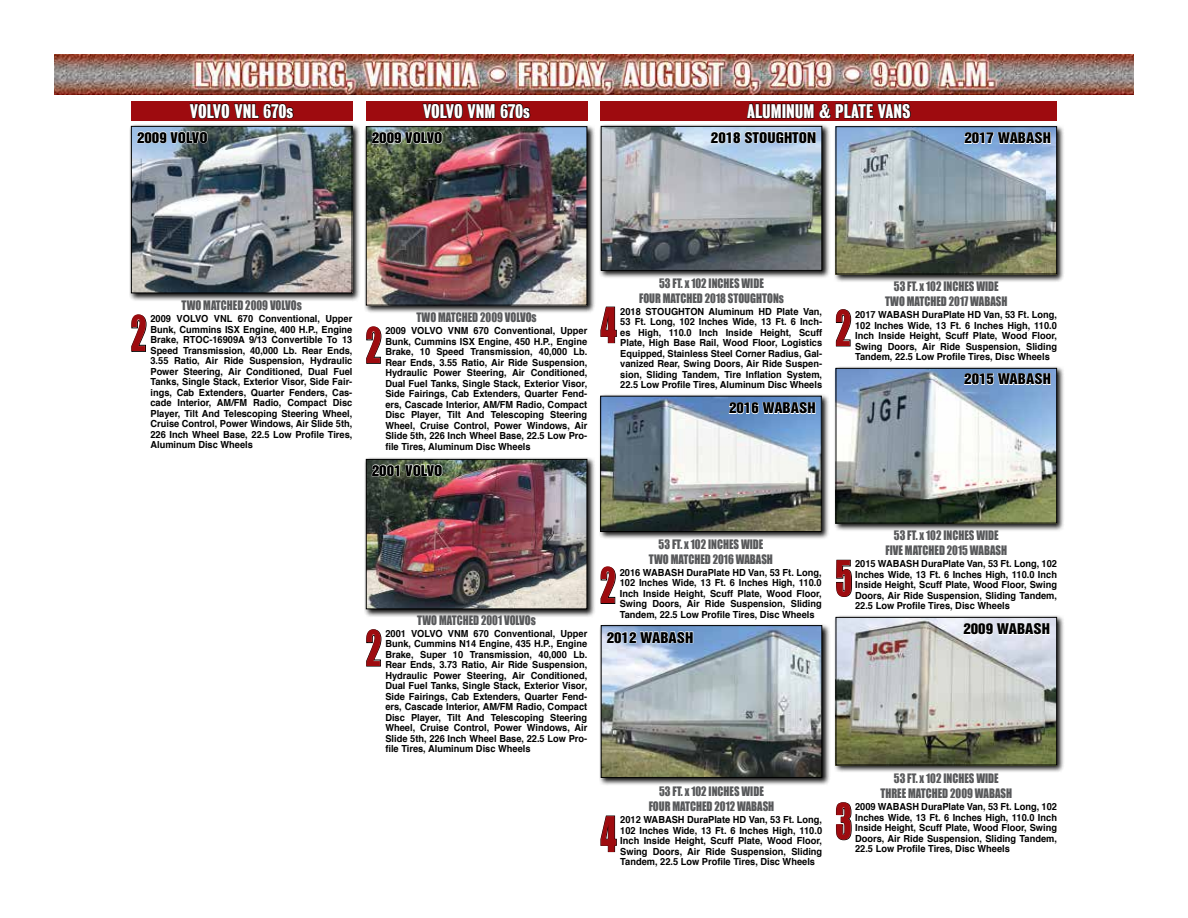
<style>
.page{position:relative;width:1188px;height:918px;background:#fff}
.page>*{position:absolute;margin:0;border:0;box-sizing:border-box;transform-origin:0 0}
.t1{font:45px "Impact";color:#9e0b0f;scale:.7 1}
.t2{font:18px "Bureau Grotesque One Seven";color:#fff;scale:1.05 1}
.t3{font:13.5px "Helvetica Inserat";color:#000;scale:1.1 1}
.t4{font:12px/15px "Impact";color:#58595b;text-align:center;scale:.9 1}
.t5{font:700 9.75px/10.5px "Helvetica";color:#000;text-align:justify;scale:.95 1}
</style>
<div class="page">
<img style="left:54px;top:54px;width:1080px;height:40px">
<div style="left:131px;top:101px;width:221px;height:20px;background:#9e0b0f"></div>
<div style="left:129px;top:124px;width:232px;height:178px;background:#000;opacity:.95"></div>
<img style="left:133px;top:128px;width:217px;height:163px">
<div style="left:131px;top:126px;width:221px;height:167px;border:1px solid #000"></div>
<img style="left:137px;top:86px;width:157px;height:69px">
<svg style="left:131px;top:314px;width:16px;height:38px"></svg>
<div style="left:364px;top:124px;width:232px;height:190px;background:#000;opacity:.95"></div>
<img style="left:368px;top:128px;width:217px;height:175px">
<div style="left:366px;top:126px;width:221px;height:179px;border:1px solid #000"></div>
<svg style="left:366px;top:326px;width:16px;height:38px"></svg>
<div style="left:364px;top:457px;width:232px;height:160px;background:#000;opacity:.95"></div>
<img style="left:368px;top:461px;width:217px;height:146px">
<div style="left:366px;top:459px;width:221px;height:150px;border:1px solid #000"></div>
<svg style="left:371px;top:464px;width:72px;height:25px;background:#6c7466"></svg>
<svg style="left:366px;top:629px;width:16px;height:38px"></svg>
<div style="left:366px;top:101px;width:221px;height:20px;background:#9e0b0f"></div>
<img style="left:371px;top:86px;width:160px;height:70px">
<div style="left:601px;top:101px;width:456px;height:20px;background:#9e0b0f"></div>
<img style="left:746px;top:81px;width:165px;height:38px">
<div style="left:599px;top:124px;width:231px;height:155px;background:#000;opacity:.95"></div>
<img style="left:603px;top:128px;width:217px;height:141px">
<div style="left:601px;top:126px;width:221px;height:145px;border:1px solid #000"></div>
<svg style="left:711px;top:131px;width:105px;height:13px"></svg>
<svg style="left:600px;top:306px;width:17px;height:37px"></svg>
<div style="left:834px;top:124px;width:231px;height:159px;background:#000;opacity:.95"></div>
<img style="left:838px;top:128px;width:217px;height:144px">
<div style="left:836px;top:126px;width:221px;height:148px;border:1px solid #000"></div>
<svg style="left:964px;top:124px;width:87px;height:38px;background:#a2bbdb"></svg>
<svg style="left:836px;top:309px;width:15px;height:38px"></svg>
<div style="left:598px;top:394px;width:232px;height:146px;background:#000;opacity:.95"></div>
<img style="left:602px;top:398px;width:218px;height:132px">
<div style="left:600px;top:396px;width:222px;height:136px;border:1px solid #000"></div>
<svg style="left:729px;top:394px;width:87px;height:30px;background:#84a4cd"></svg>
<svg style="left:600px;top:566px;width:16px;height:38px"></svg>
<div style="left:834px;top:366px;width:231px;height:166px;background:#000;opacity:.95"></div>
<img style="left:838px;top:370px;width:217px;height:151px">
<div style="left:836px;top:368px;width:221px;height:155px;border:1px solid #000"></div>
<svg style="left:964px;top:366px;width:87px;height:29px;background:#92aed1"></svg>
<svg style="left:836px;top:559px;width:16px;height:38px"></svg>
<div style="left:599px;top:623px;width:231px;height:163px;background:#000;opacity:.95"></div>
<img style="left:603px;top:627px;width:217px;height:149px">
<div style="left:601px;top:625px;width:221px;height:153px;border:1px solid #000"></div>
<svg style="left:606px;top:623px;width:88px;height:31px;background:#afc2dc"></svg>
<svg style="left:600px;top:815px;width:17px;height:37px"></svg>
<div style="left:834px;top:615px;width:231px;height:159px;background:#000;opacity:.95"></div>
<img style="left:838px;top:619px;width:217px;height:144px">
<div style="left:836px;top:617px;width:221px;height:148px;border:1px solid #000"></div>
<svg style="left:963px;top:615px;width:87px;height:30px"></svg>
<svg style="left:836px;top:802px;width:16px;height:39px"></svg>
<h2 class="t2" style="left:190px;top:101px;width:100px">VOLVO VNL 670s</h2>
<h3 class="t3" style="left:137px;top:129px;width:66px">2009 VOLVO</h3>
<h2 class="t2" style="left:423px;top:101px;width:103px">VOLVO VNM 670s</h2>
<h2 class="t2" style="left:747px;top:101px;width:157px">ALUMINUM &amp; PLATE VANS</h2>
<h3 class="t3" style="left:372px;top:130px;width:66px">2009 VOLVO</h3>
<h3 class="t3" style="left:711px;top:129px;width:97px">2018 STOUGHTON</h3>
<h3 class="t3" style="left:964px;top:130px;width:80px">2017 WABASH</h3>
<p class="t4" style="left:182px;top:298px;width:135px">TWO MATCHED 2009 VOLVOs</p>
<p class="t5" style="left:150px;top:314px;width:214px">2009 VOLVO VNL 670 Conventional, Upper Bunk, Cummins ISX Engine, 400 H.P., Engine Brake, RTOC-16909A 9/13 Convertible To 13<br>Speed Transmission, 40,000 Lb. Rear Ends, 3.55 Ratio, Air Ride Suspension, Hydraulic Power Steering, Air Conditioned, Dual Fuel Tanks, Single Stack, Exterior Visor, Side Fair&shy;ings, Cab Extenders, Quarter Fenders, Cas&shy;cade Interior, AM/FM Radio, Compact Disc Player, Tilt And Telescoping Steering Wheel, Cruise Control, Power Windows, Air Slide 5th, 226 Inch Wheel Base, 22.5 Low Profile Tires, Aluminum Disc Wheels</p>
<h1 class="t1" style="left:131px;top:299px;width:24px">2</h1>
<p class="t4" style="left:416px;top:310px;width:135px">TWO MATCHED 2009 VOLVOs</p>
<p class="t5" style="left:385px;top:326px;width:214px">2009 VOLVO VNM 670 Conventional, Upper Bunk, Cummins ISX Engine, 450 H.P., Engine Brake, 10 Speed Transmission, 40,000 Lb.<br>Rear Ends, 3.55 Ratio, Air Ride Suspension, Hydraulic Power Steering, Air Conditioned, Dual Fuel Tanks, Single Stack, Exterior Visor, Side Fairings, Cab Extenders, Quarter Fend&shy;ers, Cascade Interior, AM/FM Radio, Compact Disc Player, Tilt And Telescoping Steering Wheel, Cruise Control, Power Windows, Air Slide 5th, 226 Inch Wheel Base, 22.5 Low Pro&shy;file Tires, Aluminum Disc Wheels</p>
<h1 class="t1" style="left:366px;top:311px;width:24px">2</h1>
<h3 class="t3" style="left:372px;top:462px;width:66px">2001 VOLVO</h3>
<p class="t4" style="left:639px;top:275px;width:163px">53 FT. x 102 INCHES WIDE<br>FOUR MATCHED 2018 STOUGHTONs</p>
<p class="t5" style="left:620px;top:306px;width:214px">2018 STOUGHTON Aluminum HD Plate Van, 53 Ft. Long, 102 Inches Wide, 13 Ft. 6 Inch&shy;es High, 110.0 Inch Inside Height, Scuff Plate, High Base Rail, Wood Floor, Logistics Equipped, Stainless Steel Corner Radius, Gal&shy;vanized Rear, Swing Doors, Air Ride Suspen&shy;sion, Sliding Tandem, Tire Inflation System, 22.5 Low Profile Tires, Aluminum Disc Wheels</p>
<h1 class="t1" style="left:601px;top:290px;width:24px">4</h1>
<h3 class="t3" style="left:729px;top:400px;width:80px">2016 WABASH</h3>
<p class="t4" style="left:885px;top:279px;width:138px">53 FT. x 102 INCHES WIDE<br>TWO MATCHED 2017 WABASH</p>
<p class="t5" style="left:855px;top:310px;width:214px">2017 WABASH DuraPlate HD Van, 53 Ft. Long, 102 Inches Wide, 13 Ft. 6 Inches High, 110.0<br>Inch Inside Height, Scuff Plate, Wood Floor, Swing Doors, Air Ride Suspension, Sliding Tandem, 22.5 Low Profile Tires, Disc Wheels</p>
<h1 class="t1" style="left:836px;top:293px;width:24px">2</h1>
<h3 class="t3" style="left:964px;top:371px;width:80px">2015 WABASH</h3>
<p class="t4" style="left:417px;top:612px;width:133px">TWO MATCHED 2001 VOLVOs</p>
<p class="t5" style="left:385px;top:628px;width:214px">2001 VOLVO VNM 670 Conventional, Upper Bunk, Cummins N14 Engine, 435 H.P., Engine Brake, Super 10 Transmission, 40,000 Lb.<br>Rear Ends, 3.73 Ratio, Air Ride Suspension, Hydraulic Power Steering, Air Conditioned, Dual Fuel Tanks, Single Stack, Exterior Visor, Side Fairings, Cab Extenders, Quarter Fend&shy;ers, Cascade Interior, AM/FM Radio, Compact Disc Player, Tilt And Telescoping Steering Wheel, Cruise Control, Power Windows, Air Slide 5th, 226 Inch Wheel Base, 22.5 Low Pro&shy;file Tires, Aluminum Disc Wheels</p>
<h1 class="t1" style="left:366px;top:614px;width:24px">2</h1>
<p class="t4" style="left:649px;top:536px;width:139px">53 FT. x 102 INCHES WIDE<br>TWO MATCHED 2016 WABASH</p>
<p class="t5" style="left:620px;top:567px;width:214px">2016 WABASH DuraPlate HD Van, 53 Ft. Long, 102 Inches Wide, 13 Ft. 6 Inches High, 110.0<br>Inch Inside Height, Scuff Plate, Wood Floor, Swing Doors, Air Ride Suspension, Sliding Tandem, 22.5 Low Profile Tires, Disc Wheels</p>
<h1 class="t1" style="left:600px;top:551px;width:24px">2</h1>
<h3 class="t3" style="left:607px;top:629px;width:80px">2012 WABASH</h3>
<p class="t4" style="left:649px;top:783px;width:141px">53 FT. x 102 INCHES WIDE<br>FOUR MATCHED 2012 WABASH</p>
<p class="t5" style="left:620px;top:814px;width:214px">2012 WABASH DuraPlate HD Van, 53 Ft. Long, 102 Inches Wide, 13 Ft. 6 Inches High, 110.0<br>Inch Inside Height, Scuff Plate, Wood Floor, Swing Doors, Air Ride Suspension, Sliding Tandem, 22.5 Low Profile Tires, Disc Wheels</p>
<h1 class="t1" style="left:601px;top:799px;width:24px">4</h1>
<p class="t4" style="left:885px;top:528px;width:137px">53 FT. x 102 INCHES WIDE<br>FIVE MATCHED 2015 WABASH</p>
<p class="t5" style="left:855px;top:559px;width:214px">2015 WABASH DuraPlate Van, 53 Ft. Long, 102<br>Inches Wide, 13 Ft. 6 Inches High, 110.0 Inch Inside Height, Scuff Plate, Wood Floor, Swing Doors, Air Ride Suspension, Sliding Tandem, 22.5 Low Profile Tires, Disc Wheels</p>
<h1 class="t1" style="left:836px;top:543px;width:26px">5</h1>
<h3 class="t3" style="left:963px;top:621px;width:80px">2009 WABASH</h3>
<p class="t4" style="left:881px;top:771px;width:148px">53 FT. x 102 INCHES WIDE<br>THREE MATCHED 2009 WABASH</p>
<p class="t5" style="left:855px;top:802px;width:214px">2009 WABASH DuraPlate Van, 53 Ft. Long, 102<br>Inches Wide, 13 Ft. 6 Inches High, 110.0 Inch Inside Height, Scuff Plate, Wood Floor, Swing Doors, Air Ride Suspension, Sliding Tandem, 22.5 Low Profile Tires, Disc Wheels</p>
<h1 class="t1" style="left:836px;top:787px;width:25px">3</h1>
</div>
